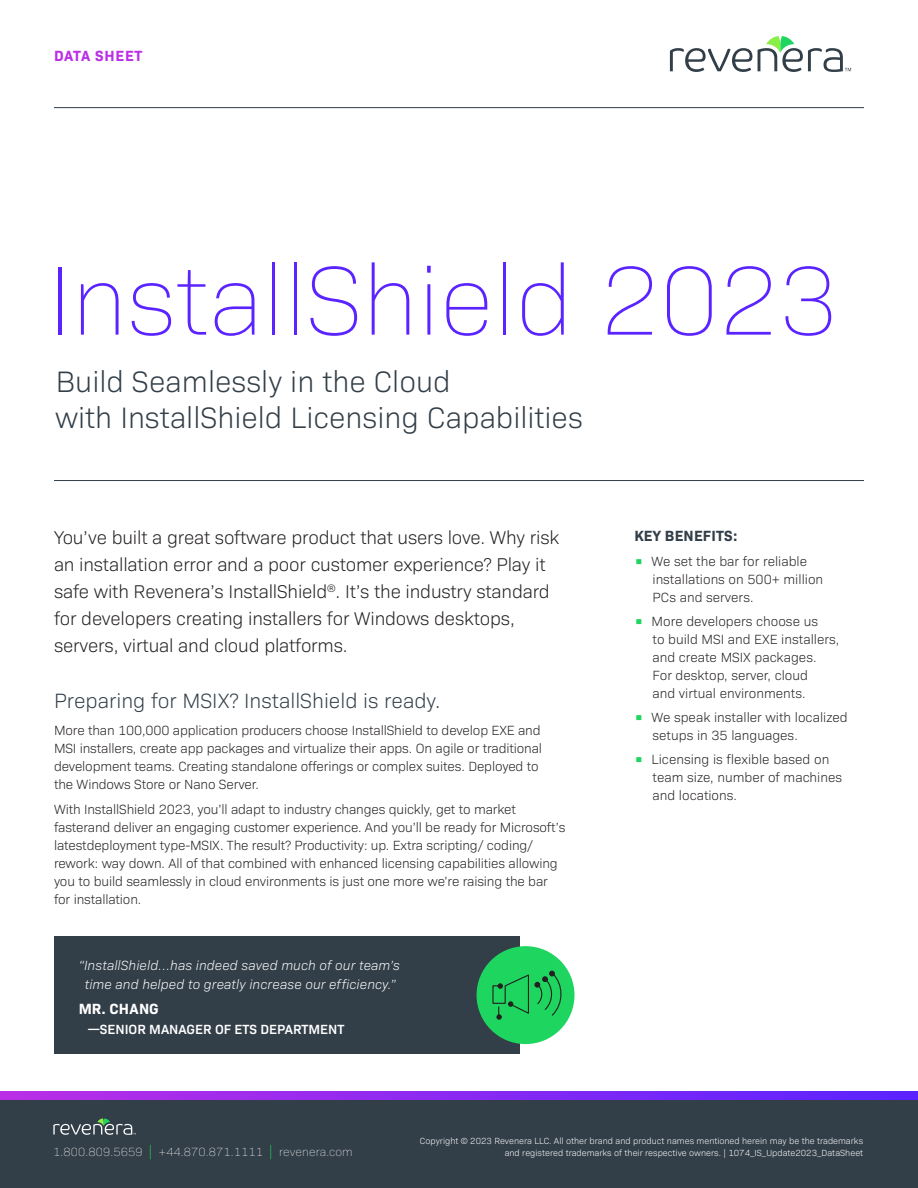
<style>
.page{position:relative;width:918px;height:1188px;background:#fff}
.page>*{position:absolute;margin:0;border:0;box-sizing:border-box;transform-origin:0 0}
.t1{font:200 99px "Bio Sans";color:#5a23ff}
.H2_subhead{font:300 30px/36px "Bio Sans";color:#323e48}
.Callout_body{font:300 21px "Bio Sans";color:#323e48}
.intro_copy_smaller{font:300 18.75px/27px "Bio Sans";letter-spacing:-.01em;color:#231f20}
.Next_Steps_Key_Benef{font:700 15px "Bio Sans";letter-spacing:.01em;color:#323e48}
.t2{font:700 15px "Bio Sans";letter-spacing:.05em;color:#bb2fe5}
.Quote_name{font:700 15px "Bio Sans";letter-spacing:.005em;color:#fff}
.Body{font:300 13.5px/18px "Bio Sans";letter-spacing:-.01em;color:#231f20}
.Body_space_after{font:300 13.5px/18px "Bio Sans";letter-spacing:-.01em;color:#231f20}
.Quote_body{font:italic 300 13.5px/19.5px "Bio Sans";letter-spacing:.01em;color:#fff;text-align:center}
.Quote_Company{font:600 13.5px "Bio Sans";color:#fff}
.t3{font:200 12px "Bio Sans";letter-spacing:.01em;color:#fff}
.t4{font:300 9px/12px "Bio Sans";color:#fff;text-align:right}
.s1{font-weight:800;font-size:18px;color:#1ed65f}
.s2{font-weight:300;font-size:14.4px;color:#1ed65f}
</style>
<div class="page">
<hr style="left:54px;top:107px;width:810px;height:1px;background:#323e48">
<svg style="left:670px;top:48px;width:82px;height:24px"></svg>
<svg style="left:758px;top:36px;width:93px;height:36px"></svg>
<hr style="left:54px;top:480px;width:810px;height:1px;background:#323e48">
<svg style="left:0;top:1091px;width:918px;height:1px"></svg>
<div style="left:54px;top:936px;width:465px;height:118px;background:#323e48"></div>
<div style="left:477px;top:946px;width:97px;height:98px;background:#1ed65f;border-radius:50%"></div>
<svg style="left:492px;top:971px;width:70px;height:49px"></svg>
<div style="left:0;top:1099px;width:918px;height:89px;background:#323e48"></div>
<svg style="left:53px;top:1118px;width:83px;height:17px"></svg>
<svg style="left:0;top:1092px;width:918px;height:7px;background:#8a28f2"></svg>
<p class="t2" style="left:54px;top:45px;width:90px">DATA SHEET</p>
<p class="t1" style="left:48px;top:231px;width:792px">InstallShield 2023</p>
<p class="H2_subhead" style="left:55px;top:362px;width:529px">Build Seamlessly in the Cloud<br>with InstallShield Licensing Capabilities</p>
<p class="intro_copy_smaller" style="left:54px;top:523px;width:507px">You’ve built a great software product that users love. Why risk an installation error and a poor customer experience? Play it safe with Revenera’s InstallShield<sup>®</sup>. It’s the industry standard for developers creating installers for Windows desktops, servers, virtual and cloud platforms.</p>
<p class="Next_Steps_Key_Benef" style="left:634px;top:525px;width:104px">KEY BENEFITS:</p>
<p class="Body" style="left:652px;top:551px;width:172px;text-indent:-18px"><span class="s1">•</span> We set the bar for reliable installations on 500+ million<br>PCs and servers.</p>
<p class="Body" style="left:652px;top:611px;width:188px;text-indent:-18px"><span class="s1">•</span> More developers choose us<br>to build MSI and EXE installers, and create MSIX packages.<br>For desktop, server, cloud<br>and virtual environments.</p>
<p class="Body" style="left:652px;top:707px;width:197px;text-indent:-18px"><span class="s1">•</span> We speak installer with localized setups in 35 languages.</p>
<p class="Body" style="left:652px;top:749px;width:191px;text-indent:-18px"><span class="s1">•</span> Licensing is flexible based on team size, number of machines and locations.</p>
<p class="Callout_body" style="left:54px;top:686px;width:388px">Preparing for MSIX? InstallShield is ready.</p>
<p class="Body_space_after" style="left:54px;top:720px;width:490px">More than 100,000 application producers choose InstallShield to develop EXE and MSI installers, create app packages and virtualize their apps. On agile or traditional development teams. Creating standalone offerings or complex suites. Deployed to the Windows Store or Nano Server.</p>
<p class="Body" style="left:54px;top:799px;width:513px">With InstallShield 2023, you’ll adapt to industry changes quickly, get to market fasterand deliver an engaging customer experience. And you’ll be ready for Microsoft’s latestdeployment type-MSIX. The result? Productivity: up. Extra scripting/ coding/ rework: way down. All of that combined with enhanced licensing capabilities allowing you to build seamlessly in cloud environments is just one more we’re raising the bar for installation.</p>
<p class="Quote_body" style="left:79px;top:954px;width:323px">“InstallShield…has indeed saved much of our team’s time and helped to greatly increase our efficiency.”</p>
<p class="Quote_name" style="left:79px;top:997px;width:82px">MR. CHANG</p>
<p class="Quote_Company" style="left:88px;top:1019px;width:258px">—SENIOR MANAGER OF ETS DEPARTMENT</p>
<p class="t4" style="left:487px;top:1133px;width:379px">Copyright © 2020 Flexera Softw re LLC. All other brand and product names mentioned herein may be the trademarks and registered trademarks of their respective owners.</p>
<p class="t3" style="left:53px;top:1143px;width:301px">1.800.809.5659 <span class="s2">|</span> +44.870.871.1111 <span class="s2">|</span> revenera.com</p>
<p class="t4" style="left:420px;top:1133px;width:445px;line-height:12.8px">Copyright © 2023 Revenera LLC. All other brand and product names mentioned herein may be the trademarks and registered trademarks of their respective owners. | 1074_IS_Update2023_DataSheet</p>
</div>
